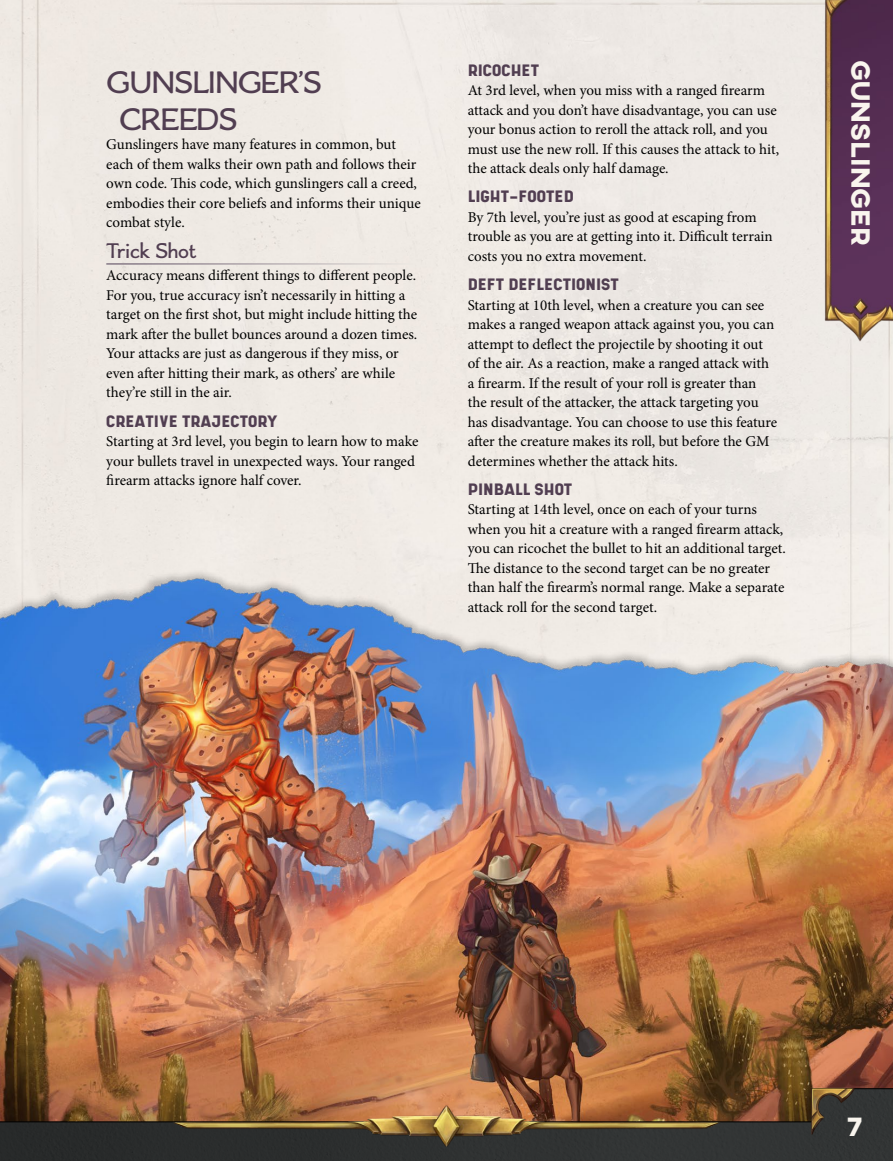
<style>
.page{position:relative;width:893px;height:1161px;background:#fff}
.page>*{position:absolute;margin:0;border:0;box-sizing:border-box;transform-origin:0 0}
.t1{font:33px/36px "Boucherie Flared";letter-spacing:-.02em;color:#513e51}
.t2{font:800 27px "AXIS";color:#f9f5ee}
.t3{font:22.5px "Boucherie Flared";color:#513e51}
.t4{font:15.75px "Shrimp";color:#513e51}
.t5{font:15px/19.5px "Minion Pro";letter-spacing:-.005em;color:#000}
</style>
<div class="page">
<img style="left:0;top:428px;width:893px;height:660px">
<svg style="left:0;top:1088px;width:893px;height:73px;background:#574232"></svg>
<img style="left:172px;top:1102px;width:551px;height:45px">
<img style="left:810px;top:1086px;width:44px;height:48px">
<img style="left:825px;top:0;width:68px;height:344px">
<h1 class="t1" style="left:119px;top:65px;width:204px;text-indent:-13px">GUNSLINGER’S<br>CREEDS</h1>
<p class="t5" style="left:106px;top:135px;width:316px">Gunslingers have many features in common, but each of them walks their own path and follows their own code. This code, which gunslingers call a creed, embodies their core beliefs and informs their unique combat style.</p>
<h3 class="t3" style="left:106px;top:237px;width:92px">Trick Shot</h3>
<p class="t5" style="left:106px;top:266px;width:313px">Accuracy means different things to different people.<br>For you, true accuracy isn’t necessarily in hitting a target on the first shot, but might include hitting the mark after the bullet bounces around a dozen times.<br>Your attacks are just as dangerous if they miss, or even after hitting their mark, as others’ are while they’re still in the air.</p>
<p class="t4" style="left:106px;top:411px;width:173px">CREATIVE TRAJECTORY</p>
<p class="t5" style="left:106px;top:432px;width:314px">Starting at 3rd level, you begin to learn how to make your bullets travel in unexpected ways. Your ranged firearm attacks ignore half cover.</p>
<p class="t4" style="left:468px;top:60px;width:73px">RICOCHET</p>
<p class="t5" style="left:468px;top:81px;width:313px">At 3rd level, when you miss with a ranged firearm attack and you don’t have disadvantage, you can use your bonus action to reroll the attack roll, and you must use the new roll. If this causes the attack to hit, the attack deals only half damage.</p>
<p class="t4" style="left:468px;top:187px;width:107px">LIGHT-FOOTED</p>
<p class="t5" style="left:468px;top:207px;width:306px">By 7th level, you’re just as good at escaping from trouble as you are at getting into it. Difficult terrain costs you no extra movement.</p>
<p class="t4" style="left:468px;top:275px;width:153px">DEFT DEFLECTIONIST</p>
<p class="t5" style="left:468px;top:295px;width:311px">Starting at 10th level, when a creature you can see makes a ranged weapon attack against you, you can attempt to deflect the projectile by shooting it out of the air. As a reaction, make a ranged attack with a firearm. If the result of your roll is greater than the result of the attacker, the attack targeting you has disadvantage. You can choose to use this feature after the creature makes its roll, but before the GM determines whether the attack hits.</p>
<p class="t4" style="left:468px;top:480px;width:106px">PINBALL SHOT</p>
<p class="t5" style="left:468px;top:500px;width:320px">Starting at 14th level, once on each of your turns when you hit a creature with a ranged firearm attack, you can ricochet the bullet to hit an additional target.<br>The distance to the second target can be no greater than half the firearm’s normal range. Make a separate attack roll for the second target.</p>
<h2 class="t2" style="left:878px;top:60px;width:187px;rotate:90deg">Gunslinger</h2>
<h2 class="t2" style="left:847px;top:1108px;width:17px">7</h2>
</div>
